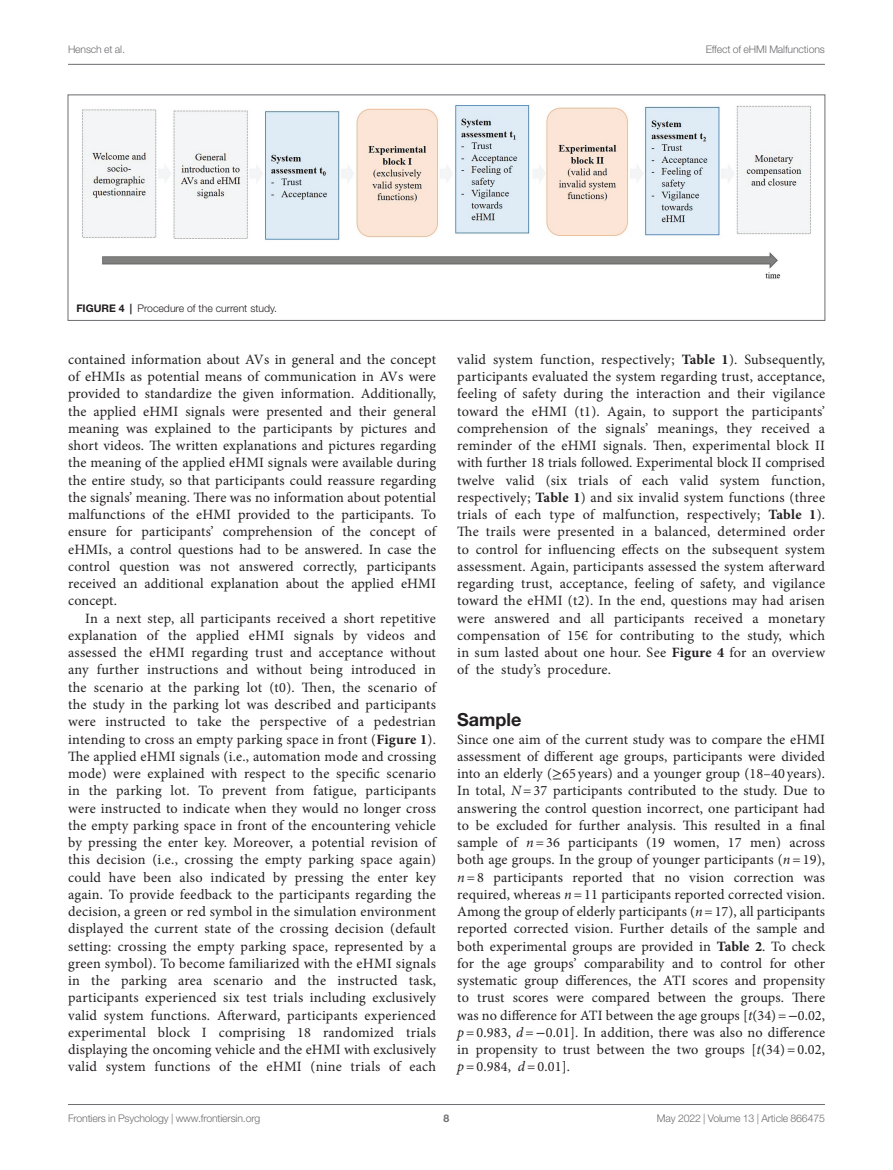
<style>
.page{position:relative;width:893px;height:1170px;background:#fff}
.page>*{position:absolute;margin:0;border:0;box-sizing:border-box;transform-origin:0 0}
.HEAD_2{font:700 18px "Helvetica Neue LT Std";color:#231f20}
.TEXT{font:14.25px/17.2px "Minion Pro";letter-spacing:.015em;color:#231f20;text-align:justify}
.TEXT_FLUSH{font:14.25px/17.2px "Minion Pro";letter-spacing:.01em;color:#231f20;text-align:justify}
.t1{font:300 10.5px "Helvetica Neue LT Std";letter-spacing:-.015em;color:#6c6d70}
.FIG_LEG{font:300 10.5px "Helvetica Neue LT Std";color:#231f20}
.t2{font:700 10.5px "Helvetica Neue LT Std";color:#6c6d70}
.s1{font-weight:700}
.s2{font-family:"STIX General"}
.s3{font-style:italic}
</style>
<div class="page">
<hr style="left:68px;top:64px;width:757px;height:1px;background:#6c6d70">
<hr style="left:68px;top:1104px;width:757px;height:1px;background:#6c6d70">
<img style="left:82px;top:105px;width:729px;height:174px">
<p class="t1" style="left:68px;top:42px;width:58px">Hensch et al.</p>
<p class="t1" style="left:706px;top:42px;width:121px">Effect of eHMI Malfunctions</p>
<p class="FIG_LEG" style="left:76px;top:302px;width:202px"><span class="s1">FIGURE 4 |</span> Procedure of the current study.</p>
<p class="TEXT_FLUSH" style="left:68px;top:350px;width:369px">contained information about AVs in general and the concept of eHMIs as potential means of communication in AVs were provided to standardize the given information. Additionally, the applied eHMI signals were presented and their general meaning was explained to the participants by pictures and short videos. The written explanations and pictures regarding the meaning of the applied eHMI signals were available during the entire study, so that participants could reassure regarding the signals’ meaning. There was no information about potential malfunctions of the eHMI provided to the participants. To ensure for participants’ comprehension of the concept of eHMIs, a control questions had to be answered. In case the control question was not answered correctly, participants received an additional explanation about the applied eHMI concept.</p>
<p class="TEXT" style="left:68px;top:609px;width:369px;text-indent:17px">In a next step, all participants received a short repetitive explanation of the applied eHMI signals by videos and assessed the eHMI regarding trust and acceptance without any further instructions and without being introduced in the scenario at the parking lot (t0). Then, the scenario of the study in the parking lot was described and participants were instructed to take the perspective of a pedestrian intending to cross an empty parking space in front (<span class="s1">Figure 1</span>).<br>The applied eHMI signals (i.e., automation mode and crossing mode) were explained with respect to the specific scenario in the parking lot. To prevent from fatigue, participants were instructed to indicate when they would no longer cross the empty parking space in front of the encountering vehicle by pressing the enter key. Moreover, a potential revision of this decision (i.e., crossing the empty parking space again) could have been also indicated by pressing the enter key again. To provide feedback to the participants regarding the decision, a green or red symbol in the simulation environment displayed the current state of the crossing decision (default setting: crossing the empty parking space, represented by a green symbol). To become familiarized with the eHMI signals in the parking area scenario and the instructed task, participants experienced six test trials including exclusively valid system functions. Afterward, participants experienced experimental block I comprising 18 randomized trials displaying the oncoming vehicle and the eHMI with exclusively valid system functions of the eHMI (nine trials of each</p>
<p class="TEXT" style="left:457px;top:350px;width:369px">valid system function, respectively; <span class="s1">Table 1</span>). Subsequently, participants evaluated the system regarding trust, acceptance, feeling of safety during the interaction and their vigilance toward the eHMI (t1). Again, to support the participants’ comprehension of the signals’ meanings, they received a reminder of the eHMI signals. Then, experimental block II with further 18 trials followed. Experimental block II comprised twelve valid (six trials of each valid system function, respectively; <span class="s1">Table 1</span>) and six invalid system functions (three trials of each type of malfunction, respectively; <span class="s1">Table 1</span>).<br>The trails were presented in a balanced, determined order to control for influencing effects on the subsequent system assessment. Again, participants assessed the system afterward regarding trust, acceptance, feeling of safety, and vigilance toward the eHMI (t2). In the end, questions may had arisen were answered and all participants received a monetary compensation of 15€ for contributing to the study, which in sum lasted about one hour. See <span class="s1">Figure 4</span> for an overview of the study’s procedure.</p>
<p class="HEAD_2" style="left:457px;top:708px;width:66px">Sample</p>
<p class="TEXT_FLUSH" style="left:457px;top:730px;width:369px">Since one aim of the current study was to compare the eHMI assessment of different age groups, participants were divided into an elderly (<span class="s2">≥</span>65 years) and a younger group (18–40 years).<br>In total, <span class="s3">N</span> = 37 participants contributed to the study. Due to answering the control question incorrect, one participant had to be excluded for further analysis. This resulted in a final sample of <span class="s3">n</span> = 36 participants (19 women, 17 men) across both age groups. In the group of younger participants (<span class="s3">n</span> = 19), <span class="s3">n</span>= 8 participants reported that no vision correction was required, whereas <span class="s3">n</span>= 11 participants reported corrected vision.<br>Among the group of elderly participants (<span class="s3">n</span>=17), all participants reported corrected vision. Further details of the sample and both experimental groups are provided in <span class="s1">Table 2</span>. To check for the age groups’ comparability and to control for other systematic group differences, the ATI scores and propensity to trust scores were compared between the groups. There was no difference for ATI between the age groups [<span class="s3">t</span>(34)=<span class="s2">−</span>0.02, <span class="s3">p</span>= 0.983, <span class="s3">d</span> =<span class="s2">−</span>0.01]. In addition, there was also no difference in propensity to trust between the two groups [<span class="s3">t</span>(34)=0.02, <span class="s3">p</span>= 0.984, <span class="s3">d</span>=0.01].</p>
<p class="t1" style="left:68px;top:1111px;width:194px">Frontiers in Psychology | www.frontiersin.org</p>
<p class="t2" style="left:444px;top:1111px;width:7px">8</p>
<p class="t1" style="left:657px;top:1111px;width:169px">May 2022 | Volume 13 | Article 866475</p>
</div>
